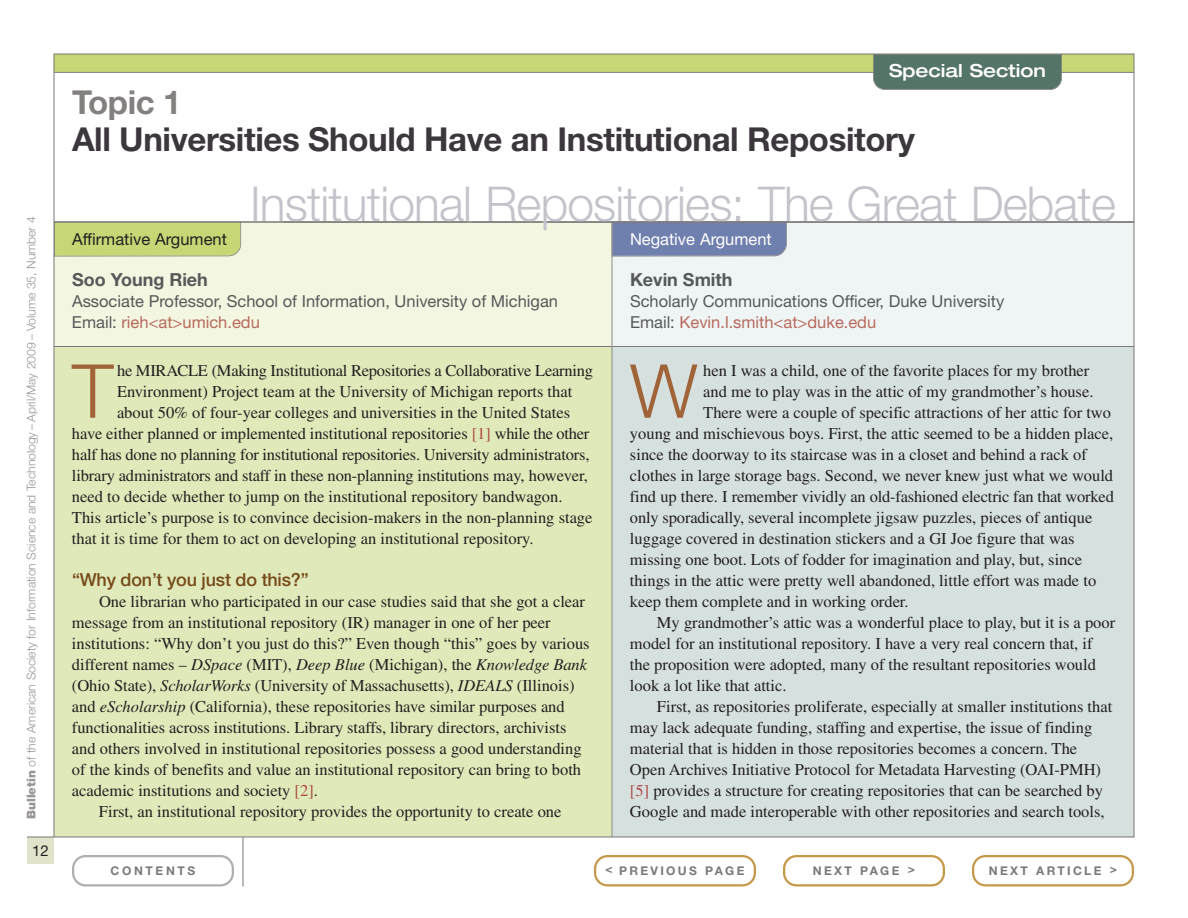
<style>
.page{position:relative;width:1188px;height:918px;background:#fff}
.page>*{position:absolute;margin:0;border:0;box-sizing:border-box;transform-origin:0 0}
.t1{font:300 74.55px "Helvetica Neue LT Std";color:#a16439}
.t2{font:300 48px "Helvetica Neue LT Std";letter-spacing:-.015em;color:#c3c4cb}
.t3{font:700 33px "Helvetica Neue LT Std";letter-spacing:-.01em;color:#3c363d}
.t4{font:700 33px "Helvetica Neue LT Std";letter-spacing:-.01em;color:#83807f}
.t5{font:500 18px "Helvetica Neue LT Std";letter-spacing:-.01em;color:#764a1a}
.t6{font:700 18px "Helvetica Neue LT Std";color:#57585a}
.t7{font:500 expanded 18px "Helvetica Neue LT Std";color:#fff}
.t8{font:16.5px "Times LT Std";color:#231f20}
.t9{font:16.5px/21px "Helvetica Neue LT Std";color:#57585a}
.t10{font:16.5px "Helvetica Neue LT Std";color:#231f20}
.t11{font:16.5px "Helvetica Neue LT Std";color:#fff}
.t12{font:15px "Helvetica Neue LT Std";color:#231f20}
.t13{font:300 12px "Helvetica Neue LT Std";letter-spacing:-.005em;color:#999595}
.t14{font:700 12px "Helvetica Neue LT Std";letter-spacing:.195em;color:#7b7a78}
.t15{font:700 12px "Helvetica Neue LT Std";letter-spacing:.22em;color:#7b7a78}
.s1{font-weight:900}
.s2{color:#b8695d}
.s3{color:#ac4945}
.s4{font-style:italic}
</style>
<div class="page">
<div style="left:54px;top:222px;width:558px;height:124px;background:#f3f6e0"></div>
<div style="left:612px;top:222px;width:522px;height:124px;background:#eff5f4"></div>
<div style="left:54px;top:346px;width:558px;height:491px;background:#e0e9b9"></div>
<div style="left:612px;top:346px;width:522px;height:491px;background:#d6e0df"></div>
<hr style="left:54px;top:346px;width:1080px;height:1px;background:#7b7a78">
<div style="left:55px;top:223px;width:186px;height:33px;background:#c7d776"></div>
<div style="left:27px;top:837px;width:27px;height:27px;background:#e1e3cb"></div>
<div style="left:54px;top:54px;width:1080px;height:18px;background:#c7d776"></div>
<hr style="left:54px;top:72px;width:1080px;height:1px;background:#7b7a78">
<hr style="left:54px;top:54px;width:1080px;height:1px;background:#797675">
<hr style="left:27px;top:837px;width:1107px;height:1px;background:#797675">
<hr style="left:54px;top:54px;width:1px;height:783px;background:#797675">
<hr style="left:1134px;top:54px;width:1px;height:783px;background:#797675">
<div style="left:873px;top:55px;width:189px;height:35px;background:#537466"></div>
<div style="left:613px;top:223px;width:174px;height:33px;background:#7080ae"></div>
<hr style="left:612px;top:222px;width:1px;height:615px;background:#8e8a8a">
<hr style="left:243px;top:837px;width:1px;height:49px;background:#797675">
<svg style="left:72px;top:855px;width:162px;height:31px"></svg>
<svg style="left:783px;top:855px;width:162px;height:31px"></svg>
<svg style="left:972px;top:855px;width:162px;height:31px"></svg>
<svg style="left:594px;top:855px;width:162px;height:31px"></svg>
<hr style="left:54px;top:222px;width:412px;height:1px;background:#7b7a78">
<hr style="left:472px;top:222px;width:662px;height:1px;background:#7b7a78">
<hr style="left:284px;top:222px;width:258px;height:1px;background:#7b7a78">
<p class="t13" style="left:27px;top:819px;width:604px;rotate:-90deg"><span class="s1">Bulletin</span> of the American Society for Information Science and Technology – April/May 2009 – Volume 35, Number 4</p>
<p class="t12" style="left:32px;top:845px;width:18px">12</p>
<p class="t7" style="left:889px;top:64px;width:158px">Special Section</p>
<h3 class="t4" style="left:72px;top:90px;width:111px">Topic 1</h3>
<h3 class="t3" style="left:72px;top:127px;width:844px">All Universities Should Have an Institutional Repository</h3>
<h2 class="t2" style="left:250px;top:187px;width:867px">Institutional Repositories: The Great Debate</h2>
<p class="t10" style="left:72px;top:233px;width:156px">Affirmative Argument</p>
<p class="t11" style="left:630px;top:233px;width:143px">Negative Argument</p>
<p class="t6" style="left:72px;top:273px;width:137px">Soo Young Rieh</p>
<p class="t9" style="left:72px;top:292px;width:488px">Associate Professor, School of Information, University of Michigan<br>Email: <span class="s2">rieh&lt;at&gt;umich.edu</span></p>
<h1 class="t1" style="left:72px;top:365px;width:43px">T</h1>
<p class="t8" style="left:117px;top:364px;width:477px">he MIRACLE (Making Institutional Repositories a Collaborative Learning</p>
<p class="t8" style="left:117px;top:385px;width:457px">Environment) Project team at the University of Michigan reports that</p>
<p class="t8" style="left:117px;top:406px;width:455px">about 50% of four-year colleges and universities in the United States</p>
<p class="t8" style="left:72px;top:427px;width:519px">have either planned or implemented institutional repositories <span class="s3">[1]</span> while the other</p>
<p class="t8" style="left:72px;top:448px;width:519px">half has done no planning for institutional repositories. University administrators,</p>
<p class="t8" style="left:72px;top:469px;width:518px">library administrators and staff in these non-planning institutions may, however,</p>
<p class="t8" style="left:72px;top:490px;width:492px">need to decide whether to jump on the institutional repository bandwagon.</p>
<p class="t8" style="left:72px;top:511px;width:522px">This article’s purpose is to convince decision-makers in the non-planning stage</p>
<p class="t8" style="left:72px;top:532px;width:463px">that it is time for them to act on developing an institutional repository.</p>
<p class="t5" style="left:72px;top:573px;width:238px">“Why don’t you just do this?”</p>
<p class="t8" style="left:99px;top:595px;width:488px">One librarian who participated in our case studies said that she got a clear</p>
<p class="t8" style="left:72px;top:616px;width:480px">message from an institutional repository (IR) manager in one of her peer</p>
<p class="t8" style="left:72px;top:637px;width:519px">institutions: “Why don’t you just do this?” Even though “this” goes by various</p>
<p class="t8" style="left:72px;top:658px;width:517px">different names – <span class="s4">DSpace</span> (MIT), <span class="s4">Deep Blue</span> (Michigan), the <span class="s4">Knowledge Bank</span></p>
<p class="t8" style="left:72px;top:679px;width:504px">(Ohio State), <span class="s4">ScholarWorks</span> (University of Massachusetts), <span class="s4">IDEALS</span> (Illinois)</p>
<p class="t8" style="left:72px;top:700px;width:494px">and <span class="s4">eScholarship</span> (California), these repositories have similar purposes and</p>
<p class="t8" style="left:72px;top:721px;width:496px">functionalities across institutions. Library staffs, library directors, archivists</p>
<p class="t8" style="left:72px;top:742px;width:511px">and others involved in institutional repositories possess a good understanding</p>
<p class="t8" style="left:72px;top:763px;width:511px">of the kinds of benefits and value an institutional repository can bring to both</p>
<p class="t8" style="left:72px;top:784px;width:248px">academic institutions and society <span class="s3">[2]</span>.</p>
<p class="t8" style="left:99px;top:805px;width:464px">First, an institutional repository provides the opportunity to create one</p>
<p class="t6" style="left:630px;top:273px;width:104px">Kevin Smith</p>
<p class="t9" style="left:630px;top:292px;width:376px">Scholarly Communications Officer, Duke University<br>Email: <span class="s2">Kevin.l.smith&lt;at&gt;duke.edu</span></p>
<h1 class="t1" style="left:630px;top:365px;width:69px">W</h1>
<p class="t8" style="left:703px;top:364px;width:388px">hen I was a child, one of the favorite places for my brother</p>
<p class="t8" style="left:703px;top:385px;width:392px">and me to play was in the attic of my grandmother’s house.</p>
<p class="t8" style="left:703px;top:406px;width:409px">There were a couple of specific attractions of her attic for two</p>
<p class="t8" style="left:630px;top:427px;width:485px">young and mischievous boys. First, the attic seemed to be a hidden place,</p>
<p class="t8" style="left:630px;top:448px;width:458px">since the doorway to its staircase was in a closet and behind a rack of</p>
<p class="t8" style="left:630px;top:469px;width:485px">clothes in large storage bags. Second, we never knew just what we would</p>
<p class="t8" style="left:630px;top:490px;width:485px">find up there. I remember vividly an old-fashioned electric fan that worked</p>
<p class="t8" style="left:630px;top:511px;width:464px">only sporadically, several incomplete jigsaw puzzles, pieces of antique</p>
<p class="t8" style="left:630px;top:532px;width:446px">luggage covered in destination stickers and a GI Joe figure that was</p>
<p class="t8" style="left:630px;top:553px;width:454px">missing one boot. Lots of fodder for imagination and play, but, since</p>
<p class="t8" style="left:630px;top:574px;width:468px">things in the attic were pretty well abandoned, little effort was made to</p>
<p class="t8" style="left:630px;top:595px;width:280px">keep them complete and in working order.</p>
<p class="t8" style="left:657px;top:616px;width:460px">My grandmother’s attic was a wonderful place to play, but it is a poor</p>
<p class="t8" style="left:630px;top:637px;width:464px">model for an institutional repository. I have a very real concern that, if</p>
<p class="t8" style="left:630px;top:658px;width:468px">the proposition were adopted, many of the resultant repositories would</p>
<p class="t8" style="left:630px;top:679px;width:158px">look a lot like that attic.</p>
<p class="t8" style="left:657px;top:700px;width:457px">First, as repositories proliferate, especially at smaller institutions that</p>
<p class="t8" style="left:630px;top:721px;width:464px">may lack adequate funding, staffing and expertise, the issue of finding</p>
<p class="t8" style="left:630px;top:742px;width:449px">material that is hidden in those repositories becomes a concern. The</p>
<p class="t8" style="left:630px;top:763px;width:473px">Open Archives Initiative Protocol for Metadata Harvesting (OAI-PMH)</p>
<p class="t8" style="left:630px;top:784px;width:474px"><span class="s3">[5]</span> provides a structure for creating repositories that can be searched by</p>
<p class="t8" style="left:630px;top:805px;width:476px">Google and made interoperable with other repositories and search tools,</p>
<p class="t15" style="left:111px;top:866px;width:86px">CONTENTS</p>
<p class="t14" style="left:606px;top:866px;width:140px">&lt; PREVIOUS PAGE</p>
<p class="t14" style="left:813px;top:866px;width:104px">NEXT PAGE &gt;</p>
<p class="t14" style="left:989px;top:866px;width:130px">NEXT ARTICLE &gt;</p>
</div>
